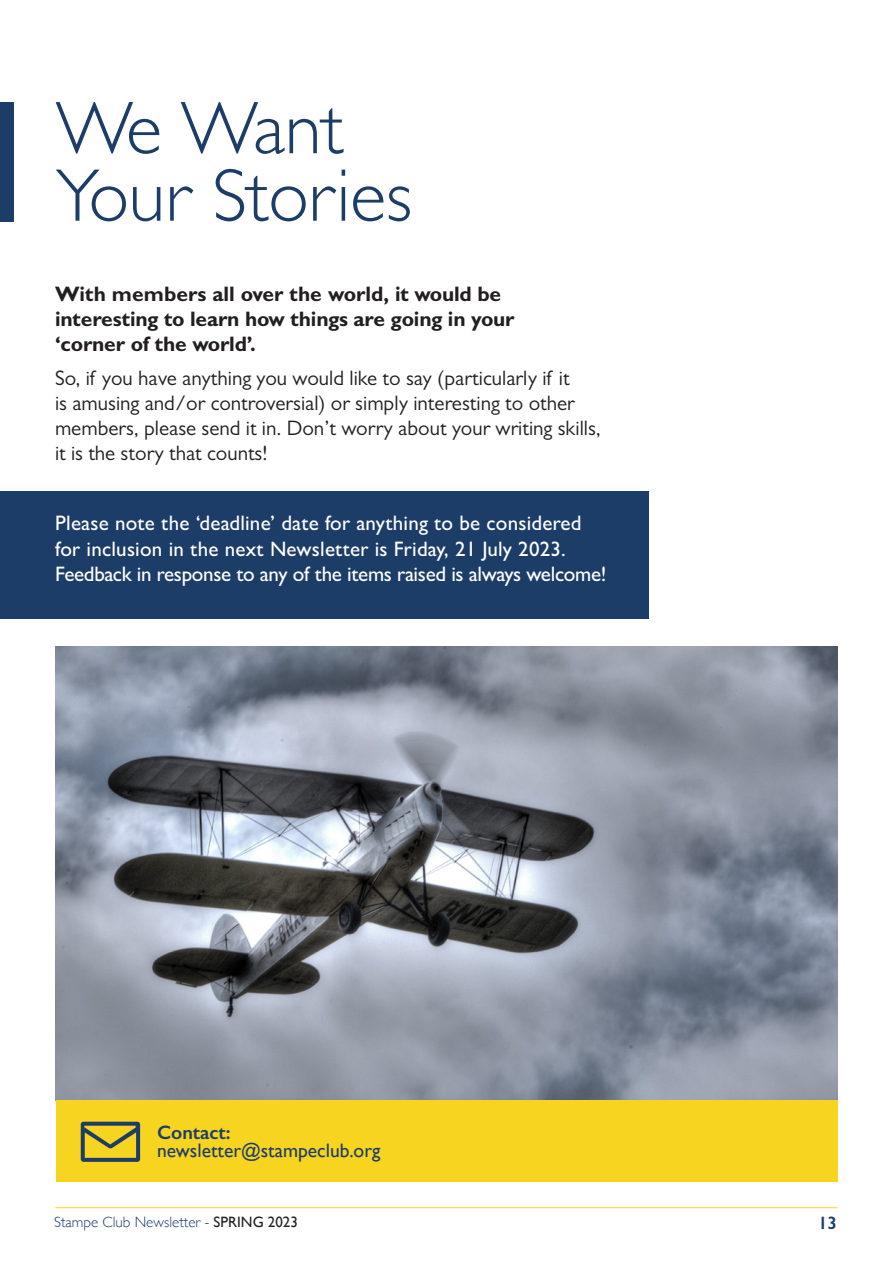
<style>
.page{position:relative;width:893px;height:1263px;background:#fff}
.page>*{position:absolute;margin:0;border:0;box-sizing:border-box;transform-origin:0 0}
.t1{font:300 75px/67.5px "Gill Sans MT Pro";color:#1d3d69}
.t2{font:21px/25.2px "Gill Sans MT Pro";color:#231f20}
.t3{font:500 21px/25.2px "Gill Sans MT Pro";letter-spacing:.01em;color:#fff}
.t4{font:700 21px/25.2px "Gill Sans MT Pro";letter-spacing:-.01em;color:#231f20}
.t5{font:19.5px/18px "Gill Sans";color:#1d3d69}
.t6{font:600 18px "Gill Sans";color:#1d3d69}
.t7{font:300 15px "Gill Sans";color:#1d3d69}
.s1{font-weight:600}
.s2{color:#231f20}
.s3{font-weight:400;color:#231f20}
</style>
<div class="page">
<hr style="left:55px;top:1207px;width:782px;height:1px;background:#f7d41f">
<div style="left:0;top:102px;width:13px;height:119px;background:#1d3d69"></div>
<img style="left:56px;top:646px;width:782px;height:454px">
<div style="left:56px;top:1100px;width:782px;height:81px;background:#f7d41f"></div>
<svg style="left:81px;top:1122px;width:59px;height:40px"></svg>
<div style="left:0;top:491px;width:648px;height:128px;background:#1d3d69"></div>
<p class="t1" style="left:56px;top:93px;width:358px">We Want<br>Your Stories</p>
<p class="t4" style="left:55px;top:281px;width:461px">With members all over the world, it would be interesting to learn how things are going in your ‘corner of the world’.</p>
<p class="t2" style="left:55px;top:365px;width:547px">So, if you have anything you would like to say (particularly if it<br>is amusing and/or controversial) or simply interesting to other members, please send it in. Don’t worry about your writing skills, it is the story that counts!</p>
<p class="t3" style="left:55px;top:510px;width:553px">Please note the ‘deadline’ date for anything to be considered for inclusion in the next Newsletter is Friday, 21 July 2023.<br>Feedback in response to any of the items raised is always welcome!</p>
<p class="t5" style="left:157px;top:1123px;width:225px"><span class="s1">Contact: </span>newsletter@stampeclub.org</p>
<p class="t7" style="left:54px;top:1211px;width:245px">Stampe Club Newsletter <span class="s2">-</span> <span class="s3">SPRING 2023</span></p>
<p class="t6" style="left:818px;top:1212px;width:21px">13</p>
</div>
